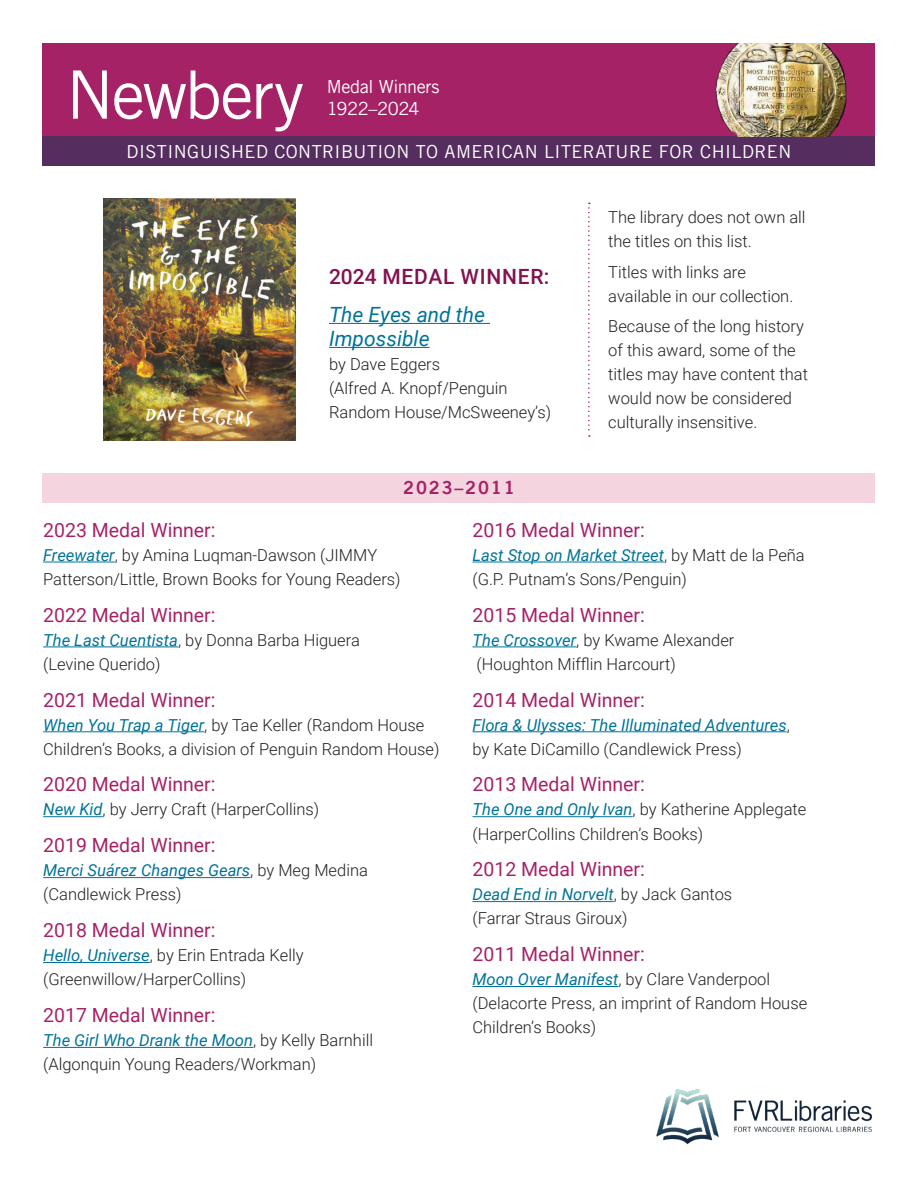
<style>
.page{position:relative;width:918px;height:1188px;background:#fff}
.page>*{position:absolute;margin:0;border:0;box-sizing:border-box;transform-origin:0 0}
.t1{font:66.75px "Trade Gothic LT Pro";letter-spacing:-.03em;color:#fff}
.t2{font:italic 21px/24px "Roboto";color:#007399}
.t3{font:500 21px "Roboto";letter-spacing:.035em;color:#821250}
.t4{font:19.5px "Roboto";color:#a62267}
.t5{font:18.15px/21.8px "Trade Gothic LT Pro";letter-spacing:-.025em;color:#fff}
.t6{font:18px "Trade Gothic LT Pro";letter-spacing:.025em;color:#fff}
.t7{font:18px "Trade Gothic LT Pro Bd 2";letter-spacing:.1em;color:#a62267}
.t8{font:300 16.5px/24px "Roboto";color:#231f20}
.t9{font:italic 16.5px/24px "Roboto";color:#007399}
.s1{font-weight:400;font-style:italic;color:#007399}
.s2{font-weight:300;font-style:normal;color:#231f20}
</style>
<div class="page">
<div style="left:43px;top:43px;width:832px;height:93px;background:#a62267"></div>
<div style="left:43px;top:136px;width:832px;height:30px;background:#552d5f"></div>
<hr style="left:43px;top:562px;width:72px;height:1px;background:#007399">
<hr style="left:43px;top:647px;width:135px;height:1px;background:#007399">
<hr style="left:43px;top:731px;width:161px;height:1px;background:#007399">
<hr style="left:43px;top:816px;width:60px;height:1px;background:#007399">
<hr style="left:43px;top:877px;width:207px;height:1px;background:#007399">
<hr style="left:43px;top:962px;width:107px;height:1px;background:#007399">
<hr style="left:43px;top:1047px;width:210px;height:1px;background:#007399">
<hr style="left:472px;top:562px;width:192px;height:1px;background:#007399">
<hr style="left:472px;top:647px;width:104px;height:1px;background:#007399">
<hr style="left:472px;top:731px;width:315px;height:1px;background:#007399">
<hr style="left:472px;top:816px;width:161px;height:1px;background:#007399">
<hr style="left:472px;top:901px;width:142px;height:1px;background:#007399">
<hr style="left:472px;top:986px;width:146px;height:1px;background:#007399">
<div style="left:43px;top:473px;width:832px;height:30px;background:#f3d4df"></div>
<img style="left:104px;top:198px;width:191px;height:243px">
<hr style="left:329px;top:323px;width:161px;height:1px;background:#007399">
<hr style="left:329px;top:347px;width:101px;height:1px;background:#007399">
<svg style="left:588px;top:203px;width:2px;height:234px"></svg>
<img style="left:656px;top:1089px;width:216px;height:56px">
<img style="left:715px;top:43px;width:132px;height:93px">
<h1 class="t1" style="left:66px;top:55px;width:240px">Newbery</h1>
<p class="t5" style="left:327px;top:75px;width:114px">Medal Winners<br>1922–2024</p>
<p class="t6" style="left:127px;top:141px;width:666px">DISTINGUISHED CONTRIBUTION TO AMERICAN LITERATURE FOR CHILDREN</p>
<p class="t3" style="left:329px;top:262px;width:222px">2024 MEDAL WINNER:</p>
<p class="t2" style="left:329px;top:302px;width:157px">The Eyes and the<br>Impossible</p>
<p class="t8" style="left:329px;top:351px;width:224px">by Dave Eggers<br>(Alfred A. Knopf/Penguin<br>Random House/McSweeney’s)</p>
<p class="t7" style="left:403px;top:477px;width:113px">2023–2011</p>
<p class="t8" style="left:608px;top:204px;width:199px">The library does not own all the titles on this list.</p>
<p class="t8" style="left:608px;top:259px;width:186px">Titles with links are available in our collection.</p>
<p class="t8" style="left:608px;top:314px;width:201px">Because of the long history of this award, some of the titles may have content that would now be considered culturally insensitive.</p>
<p class="t4" style="left:43px;top:516px;width:174px">2023 Medal Winner:</p>
<p class="t8" style="left:43px;top:542px;width:359px"><span class="s1">Freewater</span>, by Amina Luqman-Dawson (JIMMY<br>Patterson/Little, Brown Books for Young Readers)</p>
<p class="t4" style="left:43px;top:601px;width:174px">2022 Medal Winner:</p>
<p class="t8" style="left:43px;top:627px;width:318px"><span class="s1">The Last Cuentista</span>, by Donna Barba Higuera (Levine Querido)</p>
<p class="t4" style="left:43px;top:686px;width:174px">2021 Medal Winner:</p>
<p class="t8" style="left:43px;top:712px;width:398px"><span class="s1">When You Trap a Tiger</span>, by Tae Keller (Random House<br>Children’s Books, a division of Penguin Random House)</p>
<p class="t4" style="left:43px;top:771px;width:174px">2020 Medal Winner:</p>
<p class="t8" style="left:43px;top:797px;width:278px"><span class="s1">New Kid</span>, by Jerry Craft (HarperCollins)</p>
<p class="t4" style="left:43px;top:832px;width:174px">2019 Medal Winner:</p>
<p class="t8" style="left:43px;top:858px;width:326px"><span class="s1">Merci Suárez Changes Gears</span>, by Meg Medina (Candlewick Press)</p>
<p class="t4" style="left:43px;top:917px;width:174px">2018 Medal Winner:</p>
<p class="t8" style="left:43px;top:943px;width:262px"><span class="s1">Hello, Universe</span>, by Erin Entrada Kelly (Greenwillow/HarperCollins)</p>
<p class="t4" style="left:43px;top:1002px;width:174px">2017 Medal Winner:</p>
<p class="t8" style="left:43px;top:1028px;width:331px"><span class="s1">The Girl Who Drank the Moon</span>, by Kelly Barnhill (Algonquin Young Readers/Workman)</p>
<p class="t4" style="left:472px;top:516px;width:174px">2016 Medal Winner:</p>
<p class="t8" style="left:472px;top:542px;width:334px"><span class="s1">Last Stop on Market Street</span>, by Matt de la Peña (G.P. Putnam’s Sons/Penguin)</p>
<p class="t4" style="left:472px;top:601px;width:174px">2015 Medal Winner:</p>
<p class="t8" style="left:472px;top:627px;width:264px"><span class="s1">The Crossover</span>, by Kwame Alexander (Houghton Mifflin Harcourt)</p>
<p class="t4" style="left:472px;top:686px;width:174px">2014 Medal Winner:</p>
<p class="t9" style="left:472px;top:712px;width:319px">Flora &amp; Ulysses: The Illuminated Adventures<span class="s2">, by Kate DiCamillo (Candlewick Press)</span></p>
<p class="t4" style="left:472px;top:771px;width:174px">2013 Medal Winner:</p>
<p class="t8" style="left:472px;top:797px;width:335px"><span class="s1">The One and Only Ivan</span>, by Katherine Applegate (HarperCollins Children’s Books)</p>
<p class="t4" style="left:472px;top:856px;width:174px">2012 Medal Winner:</p>
<p class="t8" style="left:472px;top:882px;width:261px"><span class="s1">Dead End in Norvelt</span>, by Jack Gantos (Farrar Straus Giroux)</p>
<p class="t4" style="left:472px;top:941px;width:174px">2011 Medal Winner:</p>
<p class="t8" style="left:472px;top:967px;width:336px"><span class="s1">Moon Over Manifest</span>, by Clare Vanderpool (Delacorte Press, an imprint of Random House<br>Children’s Books)</p>
</div>
